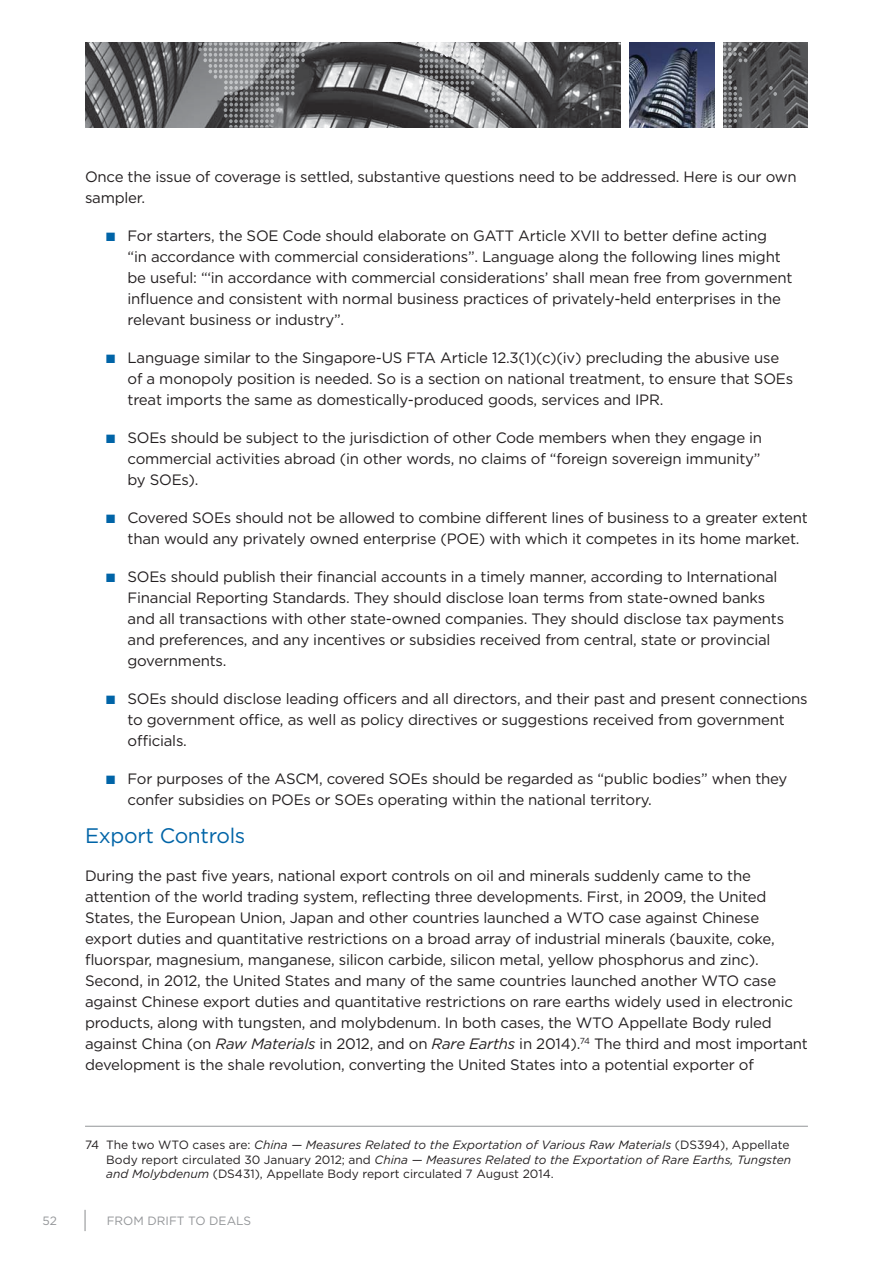
<style>
.page{position:relative;width:893px;height:1263px;background:#fff}
.page>*{position:absolute;margin:0;border:0;box-sizing:border-box;transform-origin:0 0}
.t1{font:21px "Gotham";letter-spacing:-.015em;color:#0064a7}
.t2{font:15px/21px "Gotham";letter-spacing:-.015em;color:#231f20}
.t3{font:italic 12px/14.4px "Gotham";color:#231f20}
.t4{font:12px "Gotham";color:#939598}
.s1{font-style:italic}
.s2{font-style:normal}
</style>
<div class="page">
<svg style="left:85px;top:1210px;width:1px;height:21px"></svg>
<img style="left:85px;top:43px;width:723px;height:85px">
<svg style="left:491px;top:70px;width:14px;height:31px"></svg>
<svg style="left:804px;top:80px;width:4px;height:4px"></svg>
<svg style="left:769px;top:86px;width:8px;height:10px"></svg>
<svg style="left:723px;top:43px;width:33px;height:85px;background:#5f5f61"></svg>
<svg style="left:414px;top:43px;width:71px;height:85px;background:#8e8f90"></svg>
<svg style="left:198px;top:43px;width:107px;height:85px;background:#7b7d7f"></svg>
<img style="left:419px;top:43px;width:55px;height:14px">
<div style="left:621px;top:40px;width:8px;height:90px;background:#fff"></div>
<div style="left:714px;top:40px;width:9px;height:90px;background:#fff"></div>
<img style="left:629px;top:43px;width:85px;height:85px">
<hr style="left:85px;top:1126px;width:723px;height:1px;background:#939598">
<p class="t2" style="left:85px;top:167px;width:713px">Once the issue of coverage is settled, substantive questions need to be addressed. Here is our own sampler.</p>
<p class="t2" style="left:128px;top:226px;width:667px">For starters, the SOE Code should elaborate on GATT Article XVII to better define acting<br>“in accordance with commercial considerations”. Language along the following lines might be useful: “‘in accordance with commercial considerations’ shall mean free from government influence and consistent with normal business practices of privately-held enterprises in the relevant business or industry”.</p>
<p class="t2" style="left:128px;top:348px;width:667px">Language similar to the Singapore-US FTA Article 12.3(1)(c)(iv) precluding the abusive use of a monopoly position is needed. So is a section on national treatment, to ensure that SOEs treat imports the same as domestically-produced goods, services and IPR.</p>
<p class="t2" style="left:128px;top:428px;width:636px;text-align:justify">SOEs should be subject to the jurisdiction of other Code members when they engage in commercial activities abroad (in other words, no claims of “foreign sovereign immunity” by SOEs).</p>
<p class="t2" style="left:128px;top:508px;width:682px">Covered SOEs should not be allowed to combine different lines of business to a greater extent than would any privately owned enterprise (POE) with which it competes in its home market.</p>
<p class="t2" style="left:128px;top:567px;width:658px">SOEs should publish their financial accounts in a timely manner, according to International Financial Reporting Standards. They should disclose loan terms from state-owned banks and all transactions with other state-owned companies. They should disclose tax payments and preferences, and any incentives or subsidies received from central, state or provincial governments.</p>
<p class="t2" style="left:128px;top:689px;width:682px">SOEs should disclose leading officers and all directors, and their past and present connections to government office, as well as policy directives or suggestions received from government officials.</p>
<p class="t2" style="left:128px;top:769px;width:661px">For purposes of the ASCM, covered SOEs should be regarded as “public bodies” when they confer subsidies on POEs or SOEs operating within the national territory.</p>
<h1 class="t1" style="left:85px;top:826px;width:162px">Export Controls</h1>
<p class="t2" style="left:85px;top:866px;width:724px">During the past five years, national export controls on oil and minerals suddenly came to the attention of the world trading system, reflecting three developments. First, in 2009, the United States, the European Union, Japan and other countries launched a WTO case against Chinese export duties and quantitative restrictions on a broad array of industrial minerals (bauxite, coke, fluorspar, magnesium, manganese, silicon carbide, silicon metal, yellow phosphorus and zinc).<br>Second, in 2012, the United States and many of the same countries launched another WTO case against Chinese export duties and quantitative restrictions on rare earths widely used in electronic products, along with tungsten, and molybdenum. In both cases, the WTO Appellate Body ruled against China (on <span class="s1">Raw Materials</span> in 2012, and on <span class="s1">Rare Earths</span> in 2014).<sup>74</sup> The third and most important development is the shale revolution, converting the United States into a potential exporter of</p>
<p class="t3" style="left:106px;top:1138px;width:686px;text-indent:-21px"><span class="s2">74 The two WTO cases are:</span> China — Measures Related to the Exportation of Various Raw Materials <span class="s2">(DS394), Appellate<br>Body report circulated 30 January 2012; and</span> China — Measures Related to the Exportation of Rare Earths, Tungsten and Molybdenum <span class="s2">(DS431), Appellate Body report circulated 7 August 2014.</span></p>
<p class="t4" style="left:43px;top:1215px;width:16px">52</p>
<p class="t4" style="left:107px;top:1215px;width:146px">FROM DRIFT TO DEALS</p>
</div>
